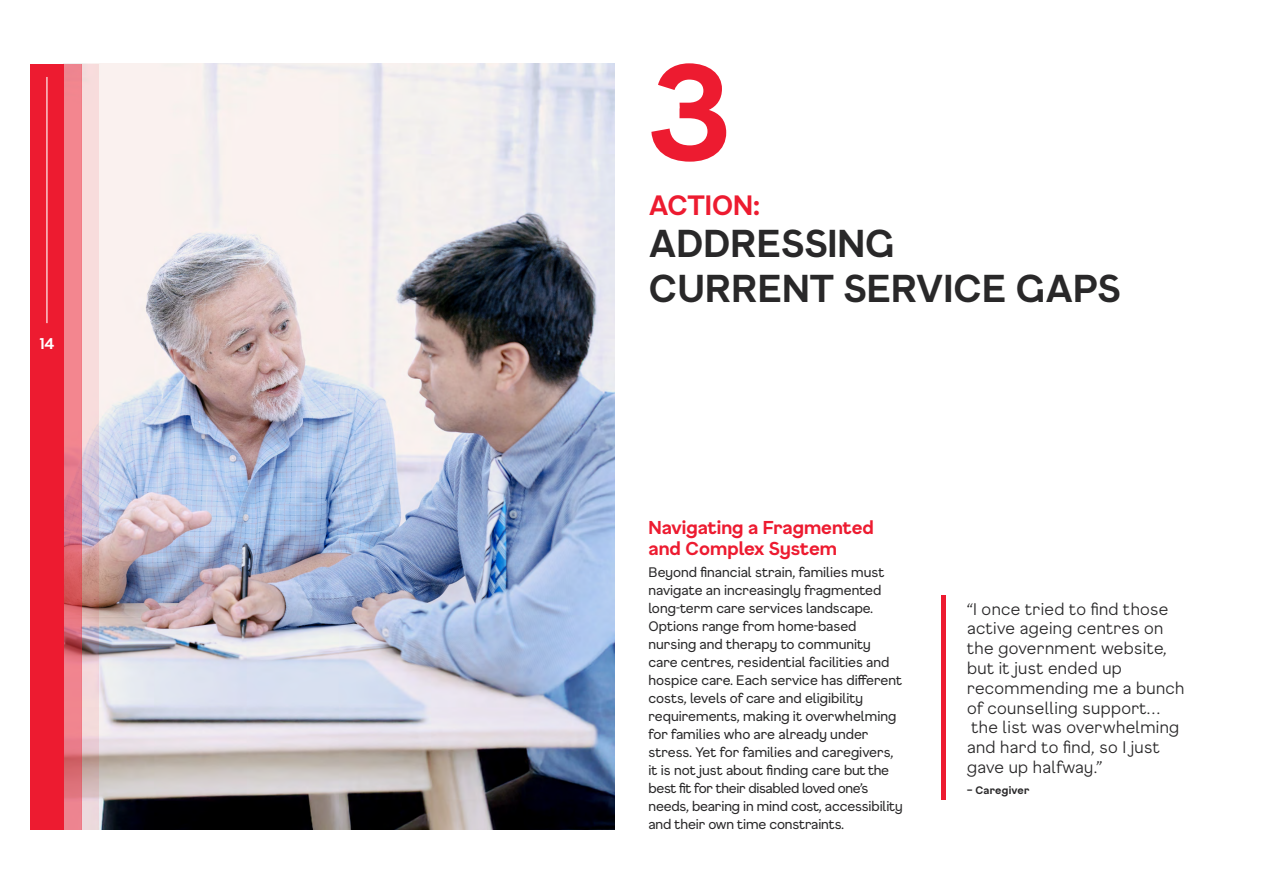
<style>
.page{position:relative;width:1263px;height:893px;background:#fff}
.page>*{position:absolute;margin:0;border:0;box-sizing:border-box;transform-origin:0 0}
.t1{font:700 131.85px "F37 Gruffy";color:#ed1b30}
.t2{font:700 37.5px/45px "F37 Gruffy";color:#292829}
.t3{font:700 27px "F37 Gruffy";color:#ed1b30}
.t4{font:700 18px/21.6px "F37 Gruffy";color:#ed1b30}
.t5{font:300 16.5px/19.8px "F37 Gruffy";letter-spacing:.02em;color:#292829}
.t6{font:700 15px "F37 Gruffy";color:#fff}
.t7{font:13.5px/18px "F37 Gruffy";color:#292829}
.t8{font:700 10.5px "F37 Gruffy";letter-spacing:.02em;color:#292829}
</style>
<div class="page">
<img style="left:99px;top:64px;width:515px;height:765px">
<hr style="left:941px;top:596px;width:4px;height:204px;background:#ed1b30">
<div style="left:30px;top:64px;width:34px;height:765px;background:#ed1b30"></div>
<svg style="left:64px;top:64px;width:17px;height:765px;background:#e97c87"></svg>
<svg style="left:81px;top:64px;width:18px;height:765px;background:#e5bbc0"></svg>
<hr style="left:46px;top:77px;width:1px;height:246px;background:#fff">
<p class="t6" style="left:40px;top:334px;width:16px">14</p>
<h1 class="t1" style="left:648px;top:26px;width:85px">3</h1>
<h3 class="t3" style="left:649px;top:188px;width:113px">ACTION:</h3>
<h2 class="t2" style="left:649px;top:220px;width:473px">ADDRESSING<br>CURRENT SERVICE GAPS</h2>
<h3 class="t4" style="left:648px;top:516px;width:227px">Navigating a Fragmented and Complex System</h3>
<p class="t7" style="left:648px;top:563px;width:256px">Beyond financial strain, families must navigate an increasingly fragmented long-term care services landscape.<br>Options range from home-based nursing and therapy to community care centres, residential facilities and hospice care. Each service has different costs, levels of care and eligibility requirements, making it overwhelming for families who are already under stress. Yet for families and caregivers, it is not just about finding care but the best fit for their disabled loved one’s needs, bearing in mind cost, accessibility and their own time constraints.</p>
<p class="t5" style="left:967px;top:598px;width:219px">“I once tried to find those active ageing centres on the government website, but it just ended up recommending me a bunch of counselling support… the list was overwhelming and hard to find, so I just gave up halfway.”</p>
<p class="t8" style="left:967px;top:783px;width:64px">– Caregiver</p>
</div>
